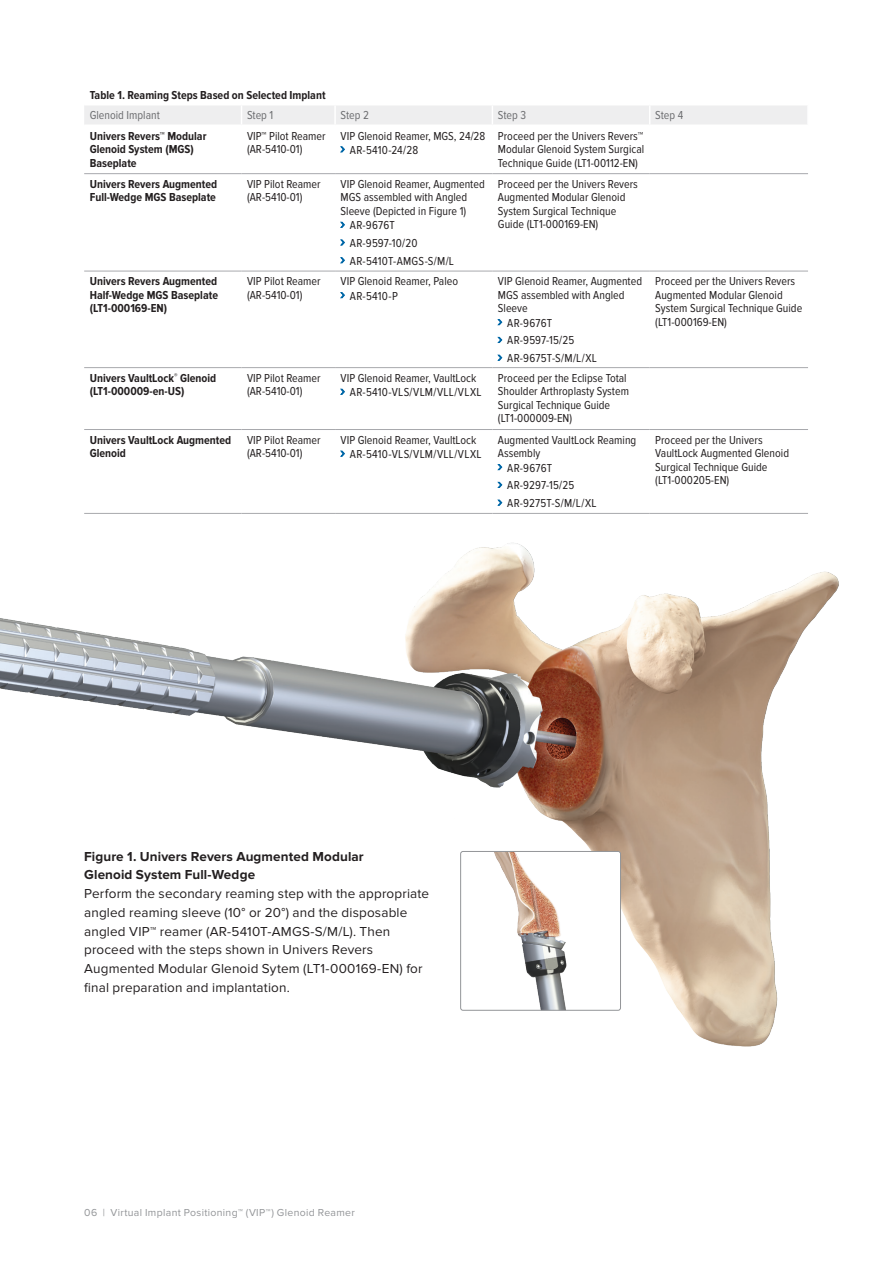
<style>
.page{position:relative;width:893px;height:1263px;background:#fff}
.page>*{position:absolute;margin:0;border:0;box-sizing:border-box;transform-origin:0 0}
.t1{font:13.5px/18.8px "Proxima Nova";letter-spacing:.01em;color:#231f20}
.t2{font:700 13.5px/18.8px "Proxima Nova";letter-spacing:.005em;color:#231f20}
.t3{font:12px/13.5px "Proxima Nova Cond";color:#231f20}
.t4{font:700 12px/13.5px "Proxima Nova Cond";color:#231f20}
.t5{font:12px "Proxima Nova Cond";color:#6c6d70}
.t6{font:12px/17.7px "Proxima Nova Cond";letter-spacing:.02em;color:#231f20}
.t7{font:10.5px "Proxima Nova";letter-spacing:.03em;color:#939598}
.s1{font-family:"Proxima Nova";font-size:14.4px;color:#0067a7}
.s2{font-family:"Proxima Nova"}
</style>
<div class="page">
<hr style="left:242px;top:513px;width:93px;height:1px;background:#a8a9ad">
<div style="left:84px;top:106px;width:723px;height:18px;background:#eeeeef"></div>
<hr style="left:84px;top:173px;width:158px;height:1px;background:#a8a9ad">
<hr style="left:242px;top:173px;width:93px;height:1px;background:#a8a9ad">
<hr style="left:335px;top:173px;width:157px;height:1px;background:#a8a9ad">
<hr style="left:492px;top:173px;width:158px;height:1px;background:#a8a9ad">
<hr style="left:650px;top:173px;width:158px;height:1px;background:#a8a9ad">
<hr style="left:84px;top:271px;width:158px;height:1px;background:#a8a9ad">
<hr style="left:242px;top:271px;width:93px;height:1px;background:#a8a9ad">
<hr style="left:335px;top:271px;width:157px;height:1px;background:#a8a9ad">
<hr style="left:492px;top:271px;width:158px;height:1px;background:#a8a9ad">
<hr style="left:650px;top:271px;width:158px;height:1px;background:#a8a9ad">
<hr style="left:84px;top:367px;width:158px;height:1px;background:#a8a9ad">
<hr style="left:242px;top:367px;width:93px;height:1px;background:#a8a9ad">
<hr style="left:335px;top:367px;width:157px;height:1px;background:#a8a9ad">
<hr style="left:492px;top:367px;width:158px;height:1px;background:#a8a9ad">
<hr style="left:650px;top:367px;width:158px;height:1px;background:#a8a9ad">
<hr style="left:84px;top:429px;width:158px;height:1px;background:#a8a9ad">
<hr style="left:242px;top:429px;width:93px;height:1px;background:#a8a9ad">
<hr style="left:335px;top:429px;width:157px;height:1px;background:#a8a9ad">
<hr style="left:492px;top:429px;width:158px;height:1px;background:#a8a9ad">
<hr style="left:650px;top:429px;width:158px;height:1px;background:#a8a9ad">
<hr style="left:84px;top:513px;width:158px;height:1px;background:#a8a9ad">
<hr style="left:335px;top:513px;width:157px;height:1px;background:#a8a9ad">
<hr style="left:492px;top:513px;width:158px;height:1px;background:#a8a9ad">
<hr style="left:650px;top:513px;width:158px;height:1px;background:#a8a9ad">
<img style="left:0;top:543px;width:839px;height:504px">
<img style="left:460px;top:851px;width:161px;height:159px">
<div style="left:460px;top:851px;width:161px;height:159px;border:1px solid #939598;border-radius:2px"></div>
<p class="t4" style="left:90px;top:89px;width:237px">Table 1. Reaming Steps Based on Selected Implant</p>
<p class="t5" style="left:90px;top:108px;width:72px">Glenoid Implant</p>
<p class="t5" style="left:247px;top:108px;width:28px">Step 1</p>
<p class="t5" style="left:341px;top:108px;width:30px">Step 2</p>
<p class="t5" style="left:498px;top:108px;width:30px">Step 3</p>
<p class="t5" style="left:655px;top:108px;width:30px">Step 4</p>
<p class="t4" style="left:90px;top:129px;width:118px">Univers Revers™ Modular<br>Glenoid System (MGS)<br>Baseplate</p>
<p class="t3" style="left:247px;top:129px;width:80px">VIP™ Pilot Reamer (AR-5410-01)</p>
<p class="t3" style="left:341px;top:129px;width:146px;line-height:14.2px">VIP Glenoid Reamer, MGS, 24/28 <span class="s1">͸</span> AR-5410-24/28</p>
<p class="t3" style="left:498px;top:129px;width:148px;text-align:justify">Proceed per the Univers Revers<span class="s2">™ </span>Modular Glenoid System Surgical Technique Guide (LT1-00112-EN)</p>
<p class="t4" style="left:90px;top:178px;width:129px">Univers Revers Augmented<br>Full-Wedge MGS Baseplate</p>
<p class="t3" style="left:247px;top:177px;width:75px">VIP Pilot Reamer (AR-5410-01)</p>
<p class="t3" style="left:341px;top:177px;width:146px">VIP Glenoid Reamer, Augmented<br>MGS assembled with Angled<br>Sleeve (Depicted in Figure 1)<br><span class="s1">͸</span> AR-9676T</p>
<p class="t6" style="left:341px;top:234px;width:115px"><span class="s1">͸</span> AR-9597-10/20<br><span class="s1">͸</span> AR-5410T-AMGS-S/M/L</p>
<p class="t3" style="left:498px;top:177px;width:142px">Proceed per the Univers Revers<br>Augmented Modular Glenoid<br>System Surgical Technique<br>Guide (LT1-000169-EN)</p>
<p class="t4" style="left:90px;top:275px;width:130px;text-align:justify">Univers Revers Augmented Half-Wedge MGS Baseplate (LT1-000169-EN)</p>
<p class="t3" style="left:247px;top:275px;width:75px">VIP Pilot Reamer (AR-5410-01)</p>
<p class="t3" style="left:341px;top:274px;width:119px;line-height:14.2px">VIP Glenoid Reamer, Paleo <span class="s1">͸</span> AR-5410-P</p>
<p class="t3" style="left:498px;top:275px;width:146px">VIP Glenoid Reamer, Augmented<br>MGS assembled with Angled<br>Sleeve<br><span class="s1">͸</span> AR-9676T</p>
<p class="t3" style="left:498px;top:332px;width:100px;line-height:17.7px"><span class="s1">͸</span> AR-9597-15/25<br><span class="s1">͸</span> AR-9675T-S/M/L/XL</p>
<p class="t4" style="left:90px;top:371px;width:128px">Univers VaultLock<sup>®</sup> Glenoid (LT1-000009-en-US)</p>
<p class="t3" style="left:247px;top:371px;width:75px">VIP Pilot Reamer (AR-5410-01)</p>
<p class="t3" style="left:341px;top:371px;width:142px;line-height:14.2px">VIP Glenoid Reamer, VaultLock <span class="s1">͸</span> AR-5410-VLS/VLM/VLL/VLXL</p>
<p class="t3" style="left:498px;top:371px;width:133px">Proceed per the Eclipse Total<br>Shoulder Arthroplasty System<br>Surgical Technique Guide (LT1-000009-EN)</p>
<p class="t4" style="left:90px;top:433px;width:143px">Univers VaultLock Augmented<br>Glenoid</p>
<p class="t3" style="left:247px;top:433px;width:75px">VIP Pilot Reamer (AR-5410-01)</p>
<p class="t3" style="left:341px;top:433px;width:142px;line-height:14.2px">VIP Glenoid Reamer, VaultLock <span class="s1">͸</span> AR-5410-VLS/VLM/VLL/VLXL</p>
<p class="t3" style="left:498px;top:433px;width:140px">Augmented VaultLock Reaming<br>Assembly<br><span class="s1">͸</span> AR-9676T</p>
<p class="t3" style="left:498px;top:477px;width:100px;line-height:17.7px"><span class="s1">͸</span> AR-9297-15/25<br><span class="s1">͸</span> AR-9275T-S/M/L/XL</p>
<p class="t3" style="left:655px;top:275px;width:149px">Proceed per the Univers Revers<br>Augmented Modular Glenoid<br>System Surgical Technique Guide (LT1-000169-EN)</p>
<p class="t3" style="left:655px;top:433px;width:135px">Proceed per the Univers<br>VaultLock Augmented Glenoid<br>Surgical Technique Guide (LT1-000205-EN)</p>
<p class="t2" style="left:84px;top:847px;width:281px">Figure 1. Univers Revers Augmented Modular<br>Glenoid System Full-Wedge</p>
<p class="t1" style="left:84px;top:884px;width:346px">Perform the secondary reaming step with the appropriate angled reaming sleeve (10° or 20°) and the disposable angled VIP™ reamer (AR-5410T-AMGS-S/M/L). Then proceed with the steps shown in Univers Revers Augmented Modular Glenoid Sytem (LT1-000169-EN) for final preparation and implantation.</p>
<p class="t7" style="left:84px;top:1207px;width:272px">06 | Virtual Implant Positioning™ (VIP™) Glenoid Reamer</p>
</div>
